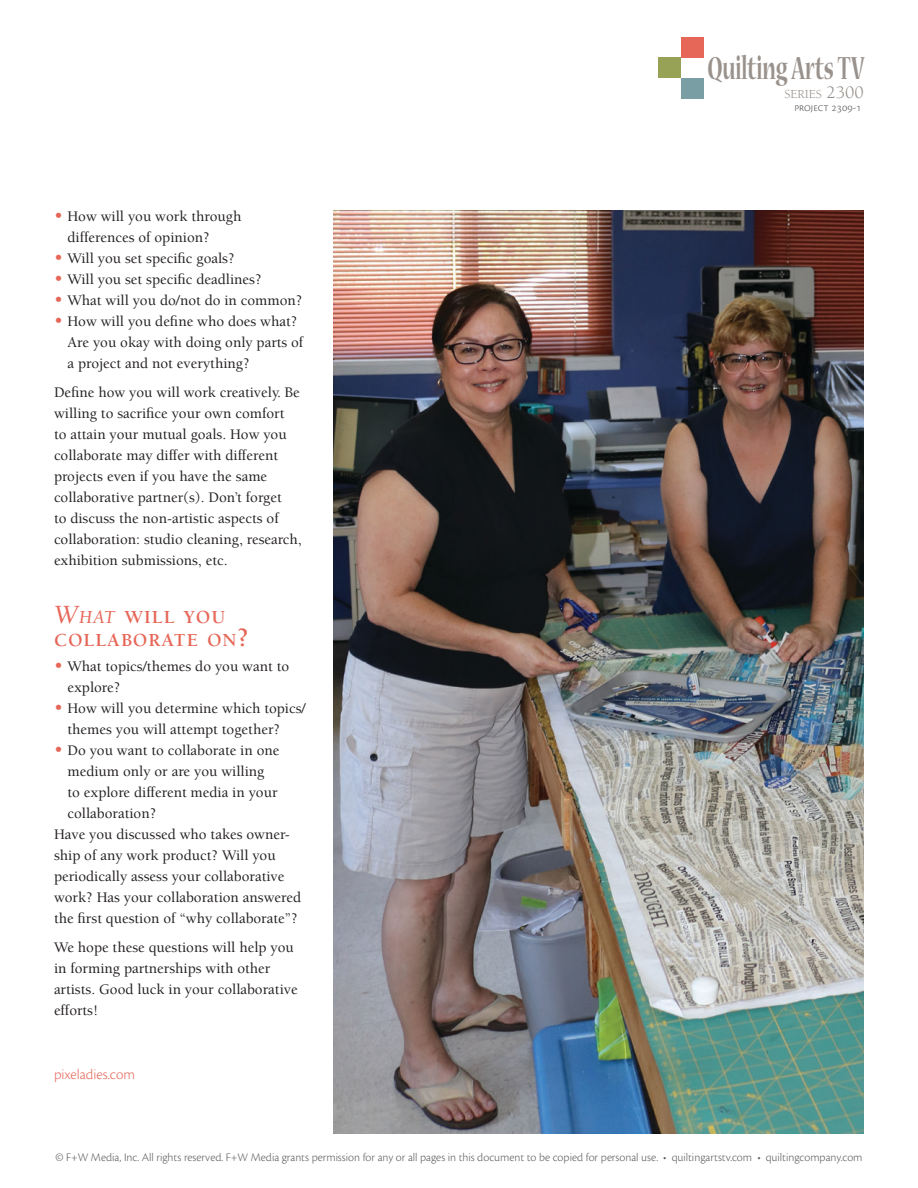
<style>
.page{position:relative;width:918px;height:1188px;background:#fff}
.page>*{position:absolute;margin:0;border:0;box-sizing:border-box;transform-origin:0 0}
.t1{font:700 expanded 35.4px "Nueva Std";color:#99918b;scale:.5 1}
.t2{font:700 18.9px/22.5px "Berkeley Std";letter-spacing:.055em;color:#e66657}
.t3{font:500 15px/21px "Berkeley Std";color:#231f20}
.t4{font:300 15px "Cronos Pro";color:#e66657}
.t5{font:12.6px "Berkeley Std";color:#99918b}
.t6{font:300 12px "Cronos Pro";color:#58595b}
.s1{font-size:18px;color:#e66657}
.s2{font-weight:400;font-style:italic;font-size:27px}
.s3{font-weight:400;font-style:italic}
.s4{font-size:27px}
.s5{font-size:18px}
</style>
<div class="page">
<img style="left:333px;top:211px;width:531px;height:923px">
<div style="left:681px;top:38px;width:23px;height:20px;background:#e66657"></div>
<div style="left:658px;top:58px;width:23px;height:20px;background:#97a257"></div>
<div style="left:681px;top:78px;width:23px;height:20px;background:#799fa4"></div>
<p class="t3" style="left:68px;top:206px;width:175px;text-indent:-14px"><span class="s1">•</span> How will you work through differences of opinion?</p>
<p class="t3" style="left:54px;top:248px;width:182px"><span class="s1">•</span> Will you set specific goals?</p>
<p class="t3" style="left:54px;top:269px;width:209px"><span class="s1">•</span> Will you set specific deadlines?</p>
<p class="t3" style="left:54px;top:290px;width:250px"><span class="s1">•</span> What will you do/not do in common?</p>
<p class="t3" style="left:68px;top:311px;width:237px;text-indent:-14px"><span class="s1">•</span> How will you define who does what?<br>Are you okay with doing only parts of a project and not everything?</p>
<p class="t3" style="left:54px;top:382px;width:249px">Define how you will work creatively. Be willing to sacrifice your own comfort<br>to attain your mutual goals. How you collaborate may differ with different projects even if you have the same collaborative partner(s). Don’t forget<br>to discuss the non-artistic aspects of collaboration: studio cleaning, research, exhibition submissions, etc.</p>
<p class="t2" style="left:54px;top:606px;width:196px"><span class="s2">W</span><span class="s3">hat</span> WILL YOU<br>COLLABORATE ON<span class="s4">?</span></p>
<p class="t3" style="left:68px;top:656px;width:223px;text-indent:-14px"><span class="s1">•</span> What topics/themes do you want to explore?</p>
<p class="t3" style="left:68px;top:698px;width:240px;text-indent:-14px"><span class="s1">•</span> How will you determine which topics/ themes you will attempt together?</p>
<p class="t3" style="left:54px;top:740px;width:227px"><span class="s1">•</span> Do you want to collaborate in one</p>
<p class="t3" style="left:68px;top:761px;width:198px">medium only or are you willing</p>
<p class="t3" style="left:68px;top:782px;width:212px">to explore different media in your</p>
<p class="t3" style="left:68px;top:803px;width:90px">collaboration?</p>
<p class="t3" style="left:54px;top:824px;width:237px">Have you discussed who takes owner-</p>
<p class="t3" style="left:54px;top:845px;width:223px">ship of any work product? Will you</p>
<p class="t3" style="left:54px;top:866px;width:232px">periodically assess your collaborative</p>
<p class="t3" style="left:54px;top:887px;width:249px">work? Has your collaboration answered</p>
<p class="t3" style="left:54px;top:908px;width:245px">the first question of “why collaborate”?</p>
<p class="t3" style="left:54px;top:937px;width:245px">We hope these questions will help you in forming partnerships with other artists. Good luck in your collaborative efforts!</p>
<p class="t4" style="left:54px;top:1066px;width:83px">pixeladies.com</p>
<h1 class="t1" style="left:707px;top:51px;width:316px">Quilting Arts TV</h1>
<p class="t6" style="left:795px;top:100px;width:69px">project 2309-1</p>
<p class="t5" style="left:785px;top:87px;width:81px">SERIES <span class="s5">2300</span></p>
<p class="t6" style="left:55px;top:1150px;width:809px">© F+W Media, Inc. All rights reserved. F+W Media grants permission for any or all pages in this document to be copied for personal use. • quiltingartstv.com • quiltingcompany.com</p>
</div>
